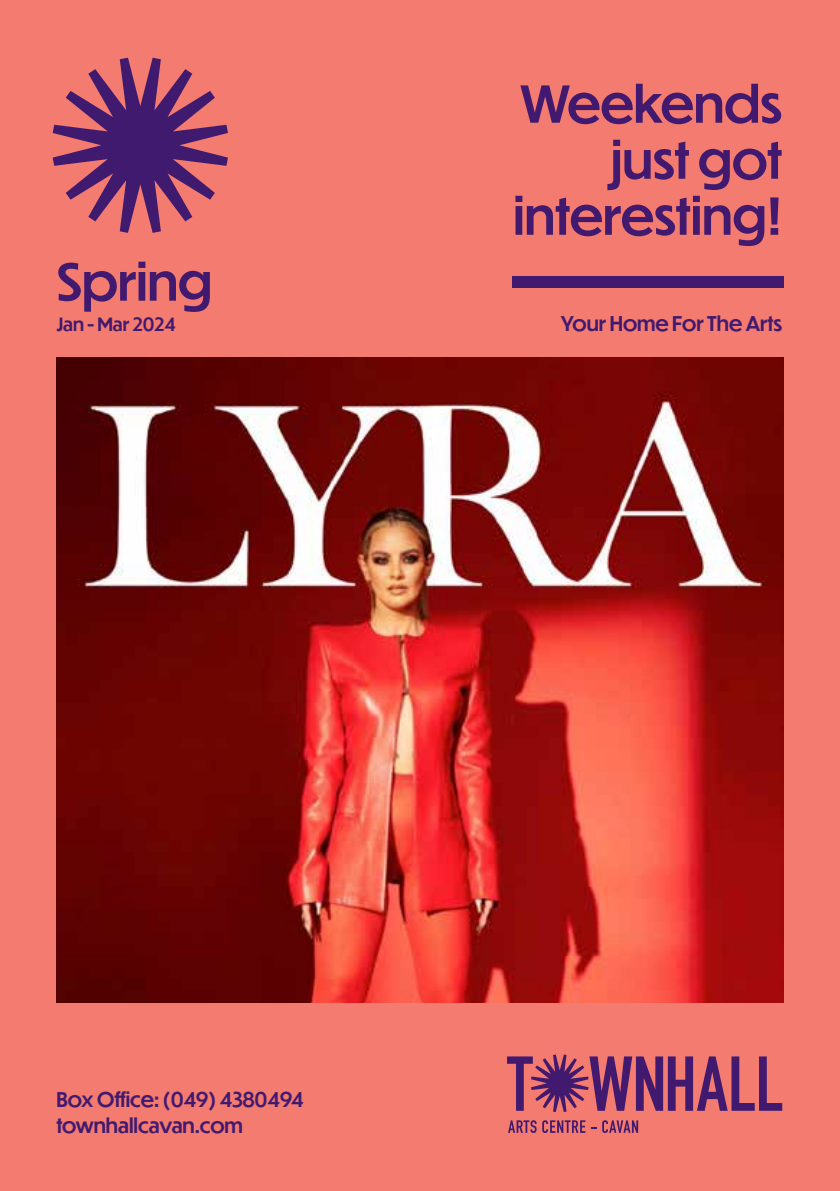
<style>
.page{position:relative;width:840px;height:1191px;background:#fff}
.page>*{position:absolute;margin:0;border:0;box-sizing:border-box;transform-origin:0 0}
.t1{font:500 50px/56px "Dunbar Tall";color:#411a6f;text-align:right}
.t2{font:500 20px/26px "Dunbar Tall";color:#411a6f}
.t3{font:500 18px "Dunbar Tall";color:#411a6f}
</style>
<div class="page">
<div style="left:0;top:0;width:839px;height:1191px;background:#f47b70"></div>
<img style="left:56px;top:358px;width:726px;height:644px">
<div style="left:512px;top:276px;width:270px;height:12px;background:#411a6f"></div>
<svg style="left:53px;top:58px;width:175px;height:175px"></svg>
<svg style="left:508px;top:1120px;width:28px;height:13px"></svg>
<svg style="left:542px;top:1120px;width:54px;height:13px"></svg>
<svg style="left:602px;top:1120px;width:35px;height:13px"></svg>
<svg style="left:507px;top:1054px;width:274px;height:58px"></svg>
<h1 class="t1" style="left:513px;top:74px;width:270px">Weekends just got interesting!</h1>
<h1 class="t1" style="left:57px;top:252px;width:157px">Spring</h1>
<p class="t3" style="left:57px;top:311px;width:120px">Jan - Mar 2024</p>
<p class="t2" style="left:560px;top:310px;width:223px">Your Home For The Arts</p>
<p class="t2" style="left:56px;top:1086px;width:249px">Box Office: (049) 4380494 townhallcavan.com</p>
</div>
